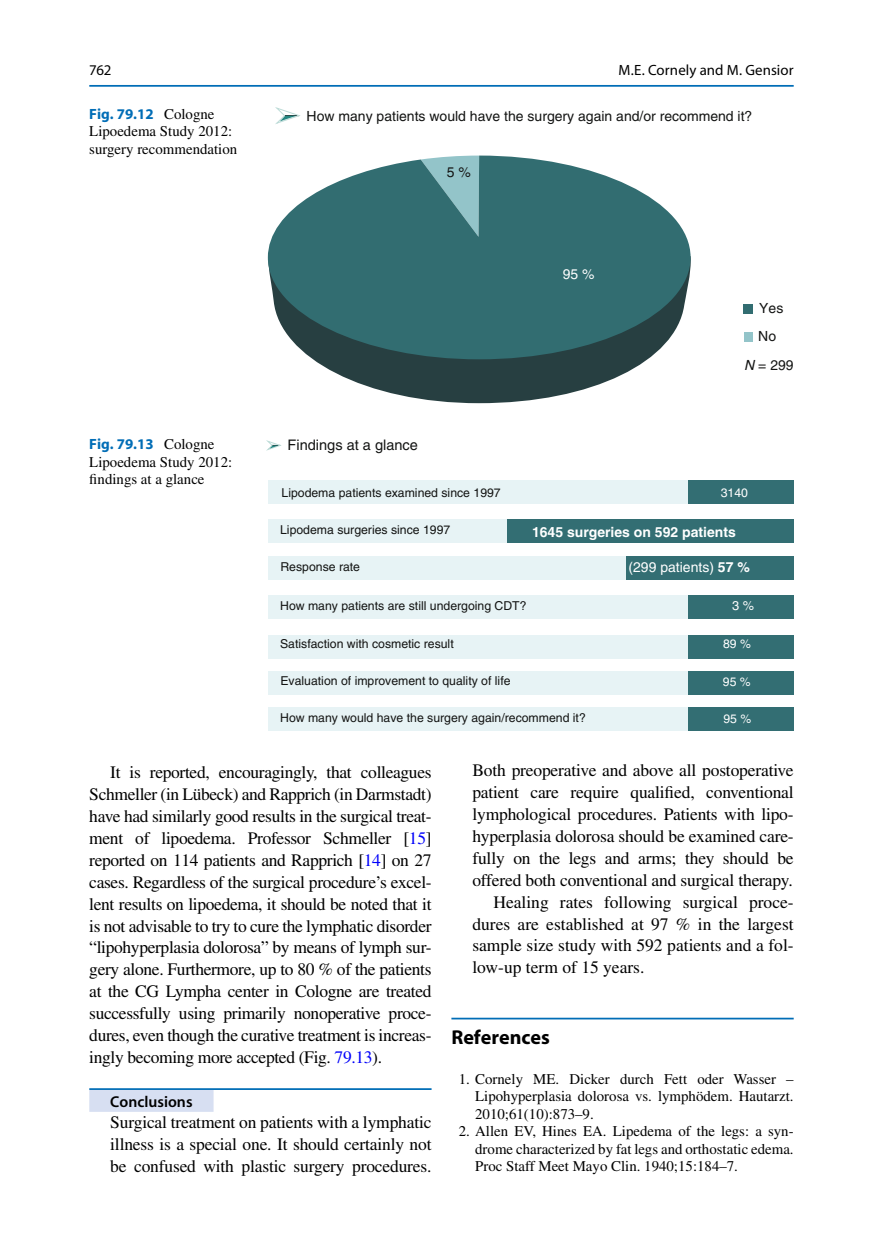
<style>
.page{position:relative;width:883px;height:1260px;background:#fff}
.page>*{position:absolute;margin:0;border:0;box-sizing:border-box;transform-origin:0 0}
.t1{font:700 20.12px "Xfkqrp Myriad";color:#000}
.t2{font:17.5px/21.9px "Whnfvg Times";letter-spacing:-.01em;color:#000;text-align:justify}
.t3{font:600 15.75px "Rrljxv Myriad";color:#000}
.t4{font:14.88px/17.5px "Whnfvg Times";color:#000;text-align:justify}
.t5{font:700 14.88px "Xfkqrp Myriad";color:#006db6}
.t6{font:14.88px "Sgtypr Myriad";letter-spacing:.01em;color:#000}
.t7{font:14.53px "Hxhpht Helvetica";color:#131413}
.t8{font:14px/28.3px "Hxhpht Helvetica";color:#131413;text-align:center}
.t9{font:700 14px "Qfqqlm Helvetica";color:#fff}
.t10{font:14px "Hxhpht Helvetica";color:#fff}
.t11{font:12.78px "Hxhpht Helvetica";color:#fff}
.t12{font:12.25px "Hxhpht Helvetica";color:#131413}
.t13{font:12.25px "Hxhpht Helvetica";color:#fff}
.s1{font-family:"Whnfvg Times";font-weight:400;color:#000}
.s2{font-family:"Qlnpmb Helvetica";font-style:italic}
.s3{font-family:"Qfqqlm Helvetica";font-weight:700}
.s4{color:#0000fa}
</style>
<div class="page">
<hr style="left:89px;top:1088px;width:343px;height:2px;background:#006db6">
<div style="left:89px;top:1090px;width:125px;height:22px;background:#d7dff2"></div>
<hr style="left:451px;top:1018px;width:343px;height:1px;background:#006db6">
<svg style="left:313px;top:359px;width:335px;height:44px;fill:#273f41"></svg>
<svg style="left:268px;top:156px;width:423px;height:203px;background:#4f7f82"></svg>
<div style="left:744px;top:304px;width:9px;height:10px;background:#326d71"></div>
<div style="left:744px;top:332px;width:8px;height:9px;background:#93c4c9"></div>
<svg style="left:275px;top:107px;width:26px;height:17px"></svg>
<div style="left:268px;top:480px;width:420px;height:23px;background:#e7f3f5"></div>
<div style="left:268px;top:520px;width:420px;height:23px;background:#e7f3f5"></div>
<div style="left:268px;top:557px;width:373px;height:23px;background:#e7f3f5"></div>
<div style="left:268px;top:595px;width:440px;height:24px;background:#e7f3f5"></div>
<div style="left:268px;top:635px;width:440px;height:23px;background:#e7f3f5"></div>
<div style="left:268px;top:671px;width:440px;height:24px;background:#e7f3f5"></div>
<div style="left:268px;top:708px;width:440px;height:23px;background:#e7f3f5"></div>
<div style="left:688px;top:480px;width:106px;height:23px;background:#336e73"></div>
<div style="left:507px;top:520px;width:287px;height:23px;background:#336e73"></div>
<div style="left:627px;top:557px;width:167px;height:23px;background:#336e73"></div>
<div style="left:688px;top:595px;width:106px;height:24px;background:#336e73"></div>
<div style="left:688px;top:635px;width:106px;height:23px;background:#336e73"></div>
<div style="left:688px;top:671px;width:106px;height:24px;background:#336e73"></div>
<div style="left:688px;top:708px;width:106px;height:23px;background:#336e73"></div>
<svg style="left:266px;top:440px;width:16px;height:11px"></svg>
<hr style="left:89px;top:85px;width:705px;height:2px;background:#006db6">
<p class="t6" style="left:89px;top:64px;width:24px">762</p>
<p class="t5" style="left:89px;top:108px;width:127px">Fig. 79.12 <span class="s1">Cologne</span></p>
<p class="t4" style="left:89px;top:124px;width:150px">Lipoedema Study 2012: surgery recommendation</p>
<p class="t5" style="left:89px;top:439px;width:127px">Fig. 79.13 <span class="s1">Cologne</span></p>
<p class="t4" style="left:89px;top:454px;width:144px">Lipoedema Study 2012: findings at a glance</p>
<p class="t6" style="left:619px;top:64px;width:177px">M.E. Cornely and M. Gensior</p>
<p class="t8" style="left:307px;top:103px;width:447px">How many patients would have the surgery again and/or recommend it?</p>
<p class="t8" style="left:447px;top:159px;width:26px">5 %</p>
<p class="t10" style="left:563px;top:269px;width:33px">95 %</p>
<p class="t8" style="left:744px;top:295px;width:51px">Yes<br>No<br><span class="s2">N</span> = 299</p>
<p class="t7" style="left:288px;top:440px;width:132px">Findings at a glance</p>
<p class="t12" style="left:282px;top:488px;width:221px">Lipodema patients examined since 1997</p>
<p class="t13" style="left:721px;top:488px;width:29px">3140</p>
<p class="t12" style="left:280px;top:526px;width:172px">Lipodema surgeries since 1997</p>
<p class="t12" style="left:280px;top:563px;width:81px">Response rate</p>
<p class="t12" style="left:280px;top:601px;width:248px">How many patients are still undergoing CDT?</p>
<p class="t12" style="left:280px;top:639px;width:175px">Satisfaction with cosmetic result</p>
<p class="t12" style="left:280px;top:677px;width:232px">Evaluation of improvement to quality of life</p>
<p class="t12" style="left:280px;top:714px;width:307px">How many would have the surgery again/recommend it?</p>
<p class="t9" style="left:532px;top:526px;width:205px">1645 surgeries on 592 patients</p>
<p class="t10" style="left:628px;top:562px;width:123px">(299 patients) <span class="s3">57 %</span></p>
<p class="t11" style="left:732px;top:601px;width:23px">3 %</p>
<p class="t13" style="left:723px;top:639px;width:29px">89 %</p>
<p class="t13" style="left:723px;top:677px;width:29px">95 %</p>
<p class="t13" style="left:723px;top:714px;width:29px">95 %</p>
<p class="t2" style="left:89px;top:763px;width:344px;text-indent:21px">It is reported, encouragingly, that colleagues Schmeller (in Lübeck) and Rapprich (in Darmstadt) have had similarly good results in the surgical treat&shy;ment of lipoedema. Professor Schmeller [ <span class="s4">15</span> ] reported on 114 patients and Rapprich [ <span class="s4">14</span> ] on 27 cases. Regardless of the surgical procedure’s excel&shy;lent results on lipoedema, it should be noted that it is not advisable to try to cure the lymphatic disorder “lipohyperplasia dolorosa” by means of lymph sur&shy;gery alone. Furthermore, up to 80 % of the patients at the CG Lympha center in Cologne are treated successfully using primarily nonoperative proce&shy;dures, even though the curative treatment is increas&shy;ingly becoming more accepted (Fig. <span class="s4">79.13</span> ).</p>
<p class="t3" style="left:110px;top:1095px;width:84px">Conclusions</p>
<p class="t2" style="left:110px;top:1113px;width:323px">Surgical treatment on patients with a lymphatic illness is a special one. It should certainly not be confused with plastic surgery procedures.</p>
<p class="t2" style="left:472px;top:761px;width:323px">Both preoperative and above all postoperative</p>
<p class="t2" style="left:472px;top:783px;width:323px">patient care require qualified, conventional</p>
<p class="t2" style="left:472px;top:805px;width:323px">lymphological procedures. Patients with lipo-</p>
<p class="t2" style="left:472px;top:827px;width:323px">hyperplasia dolorosa should be examined care-</p>
<p class="t2" style="left:472px;top:849px;width:323px">fully on the legs and arms; they should be</p>
<p class="t2" style="left:472px;top:871px;width:322px">offered both conventional and surgical therapy.</p>
<p class="t2" style="left:493px;top:892px;width:302px">Healing rates following surgical proce-</p>
<p class="t2" style="left:472px;top:914px;width:323px">dures are established at 97 % in the largest</p>
<p class="t2" style="left:472px;top:936px;width:323px">sample size study with 592 patients and a fol-</p>
<p class="t2" style="left:472px;top:958px;width:174px">low-up term of 15 years.</p>
<p class="t1" style="left:451px;top:1030px;width:100px">References</p>
<p class="t4" style="left:475px;top:1071px;width:320px;text-indent:-16px">1. Cornely ME. Dicker durch Fett oder Wasser – Lipohyperplasia dolorosa vs. lymphödem. Hautarzt.<br>2010;61(10):873–9.</p>
<p class="t4" style="left:475px;top:1124px;width:320px;text-indent:-16px">2. Allen EV, Hines EA. Lipedema of the legs: a syn&shy;drome characterized by fat legs and orthostatic edema.<br>Proc Staff Meet Mayo Clin. 1940;15:184–7.</p>
</div>
